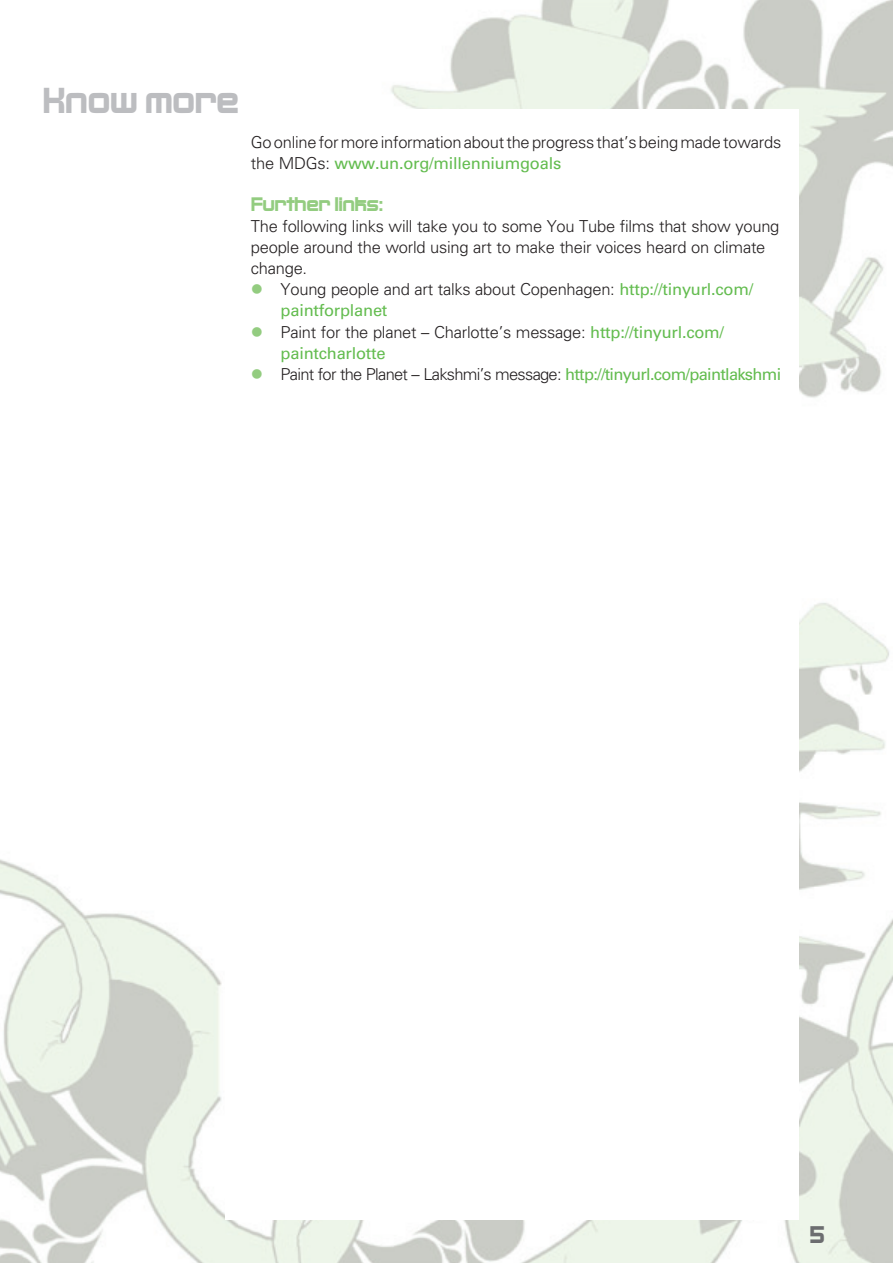
<style>
.page{position:relative;width:893px;height:1263px;background:#fff}
.page>*{position:absolute;margin:0;border:0;box-sizing:border-box;transform-origin:0 0}
.t1{font:36px "Benjamin";letter-spacing:-.015em;color:#bcbdc0}
.t2{font:24px "Benjamin";color:#6c6d70}
.t3{font:19.5px "Benjamin";letter-spacing:-.015em;color:#93cc80}
.t4{font:300 16.5px/21px "Univers";letter-spacing:-.015em;color:#231f20}
.t5{font:300 16.5px "Univers";letter-spacing:-.045em;color:#231f20}
.s1{font-weight:400;color:#63bc4f}
.s2{color:#93cc80}
</style>
<div class="page">
<img style="left:0;top:0;width:893px;height:1263px">
<div style="left:225px;top:110px;width:573px;height:1110px;background:#fff"></div>
<h1 class="t1" style="left:43px;top:79px;width:198px">Know more</h1>
<p class="t4" style="left:251px;top:132px;width:532px">Go online for more information about the progress that’s being made towards the MDGs: <span class="s1">www.un.org/millenniumgoals</span></p>
<p class="t3" style="left:251px;top:193px;width:134px">Further links:</p>
<p class="t4" style="left:251px;top:216px;width:530px">The following links will take you to some You Tube films that show young people around the world using art to make their voices heard on climate change.</p>
<p class="t4" style="left:281px;top:279px;width:474px;text-indent:-30px"><span class="s2">●</span> Young people and art talks about Copenhagen: <span class="s1">http://tinyurl.com/ paintforplanet</span></p>
<p class="t4" style="left:281px;top:321px;width:445px;text-indent:-30px"><span class="s2">●</span> Paint for the planet – Charlotte’s message: <span class="s1">http://tinyurl.com/ paintcharlotte</span></p>
<p class="t5" style="left:251px;top:364px;width:532px"><span class="s2">●</span> Paint for the Planet – Lakshmi’s message: <span class="s1">http://tinyurl.com/paintlakshmi</span></p>
<h2 class="t2" style="left:809px;top:1220px;width:17px">5</h2>
</div>
